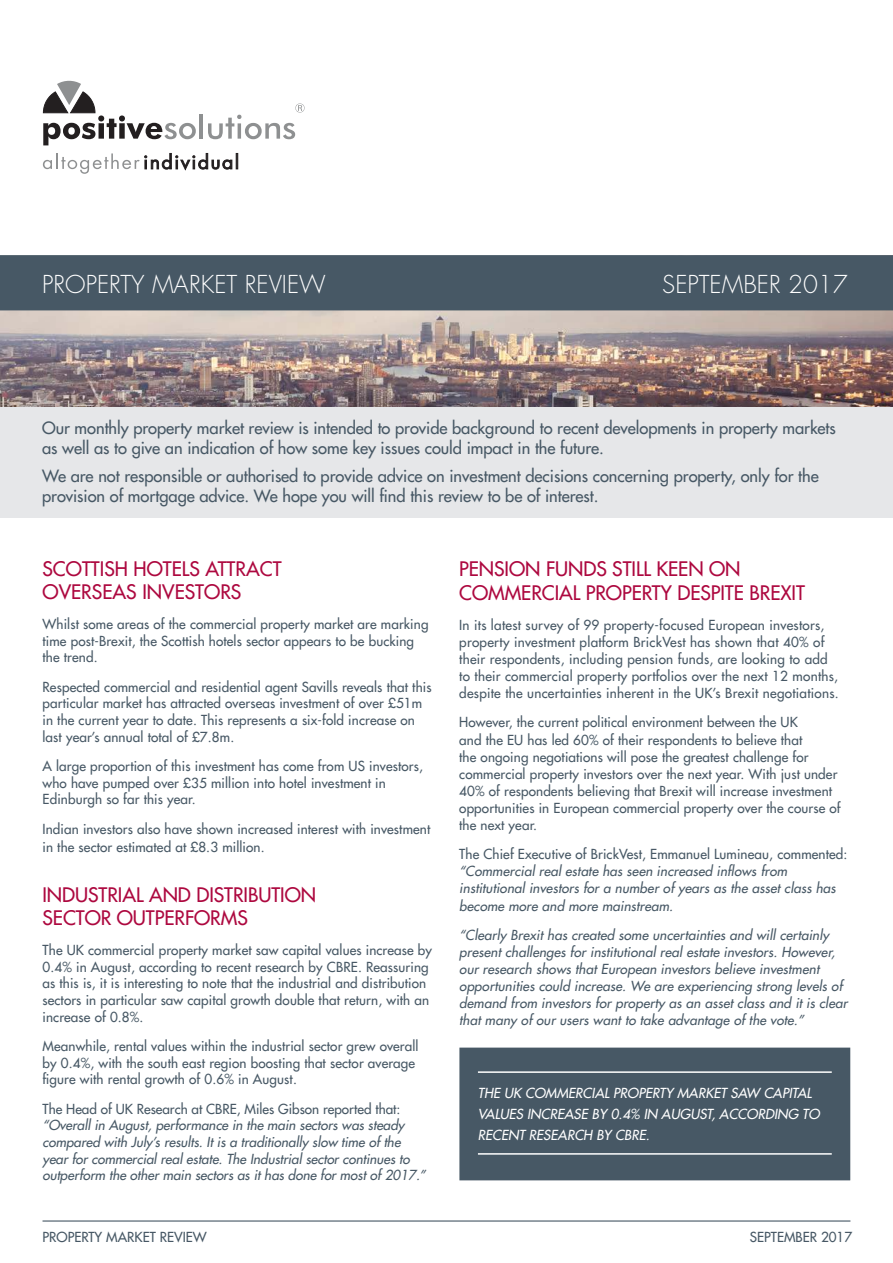
<style>
.page{position:relative;width:893px;height:1263px;background:#fff}
.page>*{position:absolute;margin:0;border:0;box-sizing:border-box;transform-origin:0 0}
.Property_Market_Revi{font:300 24px "Futura LT";color:#fff}
.heading_2{font:19.5px/23.9px "Futura LT";letter-spacing:-.005em;color:#ad083f}
.body_text{font:16.5px/19.8px "Futura LT";letter-spacing:-.005em;color:#475865}
.body_text-2{font:13.5px/16.6px "Futura LT";letter-spacing:.01em;color:#475865}
.body_text-3{font:italic 13.5px/17.1px "Futura LT";letter-spacing:.01em;color:#475865}
.Pull_out{font:italic 13.5px/21px "Futura LT";color:#fff}
.s1{font-style:normal}
</style>
<div class="page">
<hr style="left:43px;top:1220px;width:807px;height:1px;background:#475865">
<img style="left:0;top:310px;width:893px;height:97px">
<div style="left:0;top:255px;width:893px;height:55px;background:#475865"></div>
<div style="left:0;top:407px;width:893px;height:111px;background:#e6e7e9"></div>
<div style="left:460px;top:1048px;width:389px;height:131px;background:#475865"></div>
<hr style="left:478px;top:1071px;width:354px;height:2px;background:#fff">
<hr style="left:478px;top:1153px;width:354px;height:2px;background:#fff">
<div style="left:459px;top:1047px;width:391px;height:133px;border:2px solid #475865"></div>
<hr style="left:200px;top:114px;width:3px;height:25px;background:#8e9091">
<svg style="left:43px;top:81px;width:153px;height:64px"></svg>
<svg style="left:43px;top:153px;width:195px;height:21px"></svg>
<svg style="left:208px;top:103px;width:97px;height:36px"></svg>
<p class="Property_Market_Revi" style="left:42px;top:270px;width:285px">PROPERTY MARKET REVIEW</p>
<p class="Property_Market_Revi" style="left:662px;top:270px;width:187px">SEPTEMBER 2017</p>
<p class="body_text" style="left:42px;top:418px;width:795px">Our monthly property market review is intended to provide background to recent developments in property markets as well as to give an indication of how some key issues could impact in the future.</p>
<p class="body_text" style="left:42px;top:466px;width:778px">We are not responsible or authorised to provide advice on investment decisions concerning property, only for the provision of mortgage advice. We hope you will find this review to be of interest.</p>
<p class="heading_2" style="left:43px;top:556px;width:241px">SCOTTISH HOTELS ATTRACT<br>OVERSEAS INVESTORS</p>
<p class="body_text-2" style="left:43px;top:615px;width:387px">Whilst some areas of the commercial property market are marking time post-Brexit, the Scottish hotels sector appears to be bucking the trend.</p>
<p class="body_text-2" style="left:43px;top:678px;width:391px">Respected commercial and residential agent Savills reveals that this particular market has attracted overseas investment of over £51m in the current year to date. This represents a six-fold increase on last year’s annual total of £7.8m.</p>
<p class="body_text-2" style="left:43px;top:758px;width:382px">A large proportion of this investment has come from US investors, who have pumped over £35 million into hotel investment in<br>Edinburgh so far this year.</p>
<p class="body_text-2" style="left:43px;top:819px;width:389px;line-height:18.5px">Indian investors also have shown increased interest with investment in the sector estimated at £8.3 million.</p>
<p class="heading_2" style="left:43px;top:882px;width:275px">INDUSTRIAL AND DISTRIBUTION<br>SECTOR OUTPERFORMS</p>
<p class="body_text-2" style="left:43px;top:941px;width:391px">The UK commercial property market saw capital values increase by 0.4% in August, according to recent research by CBRE. Reassuring as this is, it is interesting to note that the industrial and distribution sectors in particular saw capital growth double that return, with an increase of 0.8%.</p>
<p class="body_text-2" style="left:43px;top:1037px;width:378px">Meanwhile, rental values within the industrial sector grew overall by 0.4%, with the south east region boosting that sector average figure with rental growth of 0.6% in August.</p>
<p class="body_text-3" style="left:43px;top:1100px;width:385px;line-height:16.6px"><span class="s1">The Head of UK Research at CBRE, Miles Gibson reported that: </span>“Overall in August, performance in the main sectors was steady compared with July’s results. It is a traditionally slow time of the year for commercial real estate. The Industrial sector continues to outperform the other main sectors as it has done for most of 2017.”</p>
<p class="heading_2" style="left:459px;top:556px;width:347px;line-height:24.3px">PENSION FUNDS STILL KEEN ON<br>COMMERCIAL PROPERTY DESPITE BREXIT</p>
<p class="body_text-2" style="left:459px;top:616px;width:381px;line-height:17.1px">In its latest survey of 99 property-focused European investors, property investment platform BrickVest has shown that 40% of their respondents, including pension funds, are looking to add to their commercial property portfolios over the next 12 months, despite the uncertainties inherent in the UK’s Brexit negotiations.</p>
<p class="body_text-2" style="left:459px;top:714px;width:383px;line-height:17.1px">However, the current political environment between the UK<br>and the EU has led 60% of their respondents to believe that<br>the ongoing negotiations will pose the greatest challenge for commercial property investors over the next year. With just under 40% of respondents believing that Brexit will increase investment opportunities in European commercial property over the course of the next year.</p>
<p class="body_text-3" style="left:459px;top:846px;width:390px"><span class="s1">The Chief Executive of BrickVest, Emmanuel Lumineau, commented: </span>“Commercial real estate has seen increased inflows from institutional investors for a number of years as the asset class has become more and more mainstream.</p>
<p class="body_text-3" style="left:459px;top:927px;width:390px">“Clearly Brexit has created some uncertainties and will certainly present challenges for institutional real estate investors. However, our research shows that European investors believe investment opportunities could increase. We are experiencing strong levels of demand from investors for property as an asset class and it is clear that many of our users want to take advantage of the vote.”</p>
<p class="Pull_out" style="left:478px;top:1083px;width:343px">THE UK COMMERCIAL PROPERTY MARKET SAW CAPITAL<br>VALUES INCREASE BY 0.4% IN AUGUST, ACCORDING TO<br>RECENT RESEARCH BY CBRE.</p>
<p class="body_text-2" style="left:43px;top:1228px;width:166px">PROPERTY MARKET REVIEW</p>
<p class="body_text-2" style="left:750px;top:1228px;width:104px">SEPTEMBER 2017</p>
</div>
